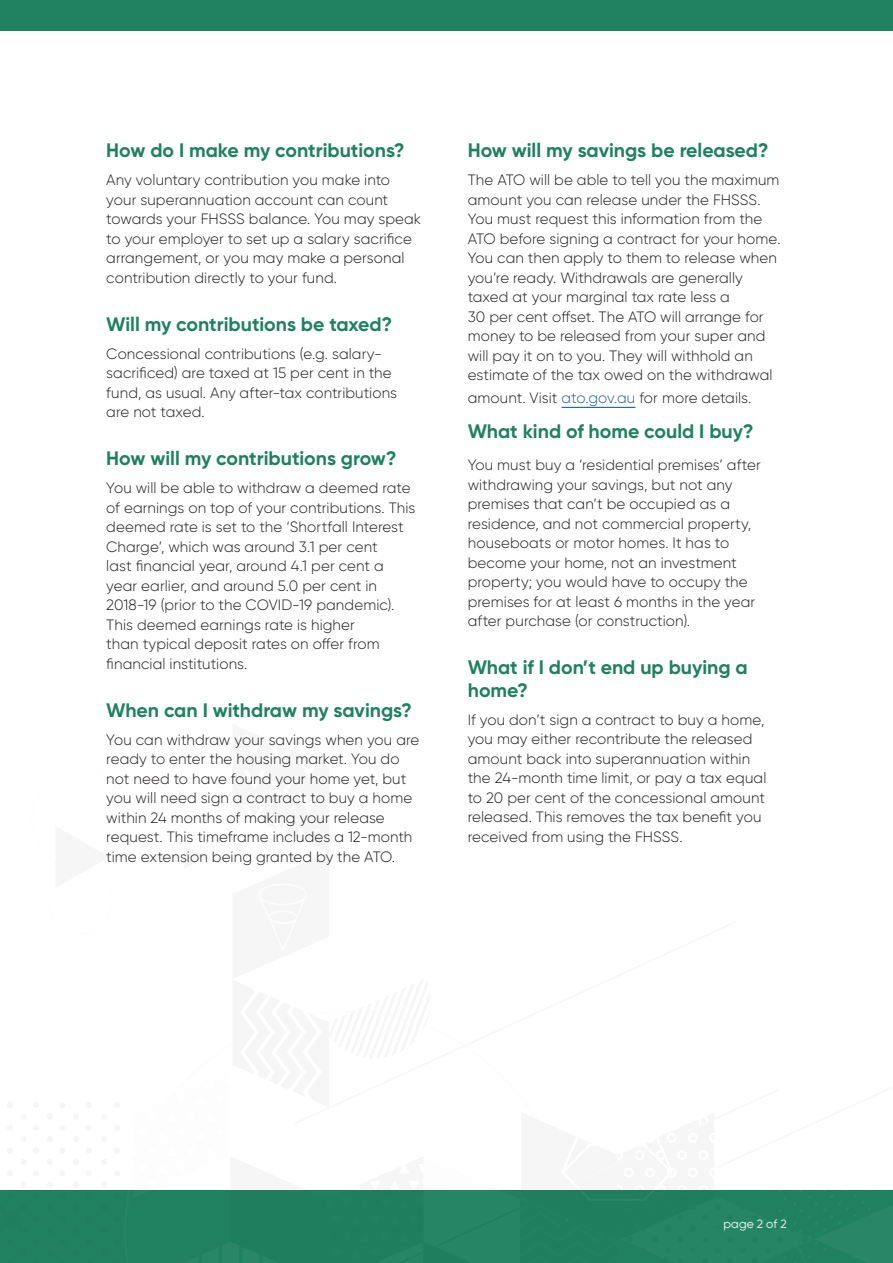
<style>
.page{position:relative;width:893px;height:1263px;background:#fff}
.page>*{position:absolute;margin:0;border:0;box-sizing:border-box;transform-origin:0 0}
.FAQ_headings{font:700 19.5px/22.5px "Gilroy";color:#1f8160}
.Body{font:700 19.5px "Gilroy";color:#1f8160}
.Body-2{font:300 15px/19.5px "Gilroy";letter-spacing:.005em;color:#231f20}
.t1{font:12px "Gilroy";letter-spacing:.02em;color:#fff}
.s1{color:#215e9f}
</style>
<div class="page">
<div style="left:0;top:0;width:893px;height:31px;background:#1f8160"></div>
<div style="left:0;top:1190px;width:893px;height:73px;background:#1f8160"></div>
<hr style="left:561px;top:407px;width:74px;height:1px;background:#215e9f">
<p class="FAQ_headings" style="left:106px;top:139px;width:300px">How do I make my contributions?</p>
<p class="Body-2" style="left:106px;top:170px;width:316px">Any voluntary contribution you make into your superannuation account can count towards your FHSSS balance. You may speak to your employer to set up a salary sacrifice arrangement, or you may make a personal contribution directly to your fund.</p>
<p class="FAQ_headings" style="left:106px;top:313px;width:287px">Will my contributions be taxed?</p>
<p class="Body-2" style="left:106px;top:344px;width:292px">Concessional contributions (e.g. salary&shy;sacrificed) are taxed at 15 per cent in the fund, as usual. Any after-tax contributions are not taxed.</p>
<p class="FAQ_headings" style="left:106px;top:447px;width:292px">How will my contributions grow?</p>
<p class="Body-2" style="left:106px;top:478px;width:311px">You will be able to withdraw a deemed rate of earnings on top of your contributions. This deemed rate is set to the ‘Shortfall Interest Charge’, which was around 3.1 per cent<br>last financial year, around 4.1 per cent a year earlier, and around 5.0 per cent in 2018-19 (prior to the COVID-19 pandemic).<br>This deemed earnings rate is higher<br>than typical deposit rates on offer from financial institutions.</p>
<p class="FAQ_headings" style="left:106px;top:699px;width:307px">When can I withdraw my savings?</p>
<p class="Body-2" style="left:106px;top:730px;width:315px">You can withdraw your savings when you are ready to enter the housing market. You do not need to have found your home yet, but you will need sign a contract to buy a home within 24 months of making your release request. This timeframe includes a 12-month time extension being granted by the ATO.</p>
<p class="FAQ_headings" style="left:468px;top:139px;width:302px">How will my savings be released?</p>
<p class="Body-2" style="left:468px;top:170px;width:314px">The ATO will be able to tell you the maximum amount you can release under the FHSSS.<br>You must request this information from the ATO before signing a contract for your home.<br>You can then apply to them to release when you’re ready. Withdrawals are generally taxed at your marginal tax rate less a<br>30 per cent offset. The ATO will arrange for money to be released from your super and will pay it on to you. They will withhold an estimate of the tax owed on the withdrawal</p>
<p class="Body-2" style="left:468px;top:388px;width:285px">amount. Visit <span class="s1">ato.gov.au</span> for more details.</p>
<p class="Body" style="left:468px;top:419px;width:287px">What kind of home could I buy?</p>
<p class="Body-2" style="left:468px;top:455px;width:295px">You must buy a ‘residential premises’ after withdrawing your savings, but not any premises that can’t be occupied as a residence, and not commercial property, houseboats or motor homes. It has to become your home, not an investment property; you would have to occupy the premises for at least 6 months in the year after purchase (or construction).</p>
<p class="FAQ_headings" style="left:468px;top:656px;width:282px">What if I don’t end up buying a home?</p>
<p class="Body-2" style="left:468px;top:710px;width:300px">If you don’t sign a contract to buy a home, you may either recontribute the released amount back into superannuation within the 24-month time limit, or pay a tax equal to 20 per cent of the concessional amount released. This removes the tax benefit you received from using the FHSSS.</p>
<p class="t1" style="left:723px;top:1216px;width:65px">page 2 of 2</p>
</div>
